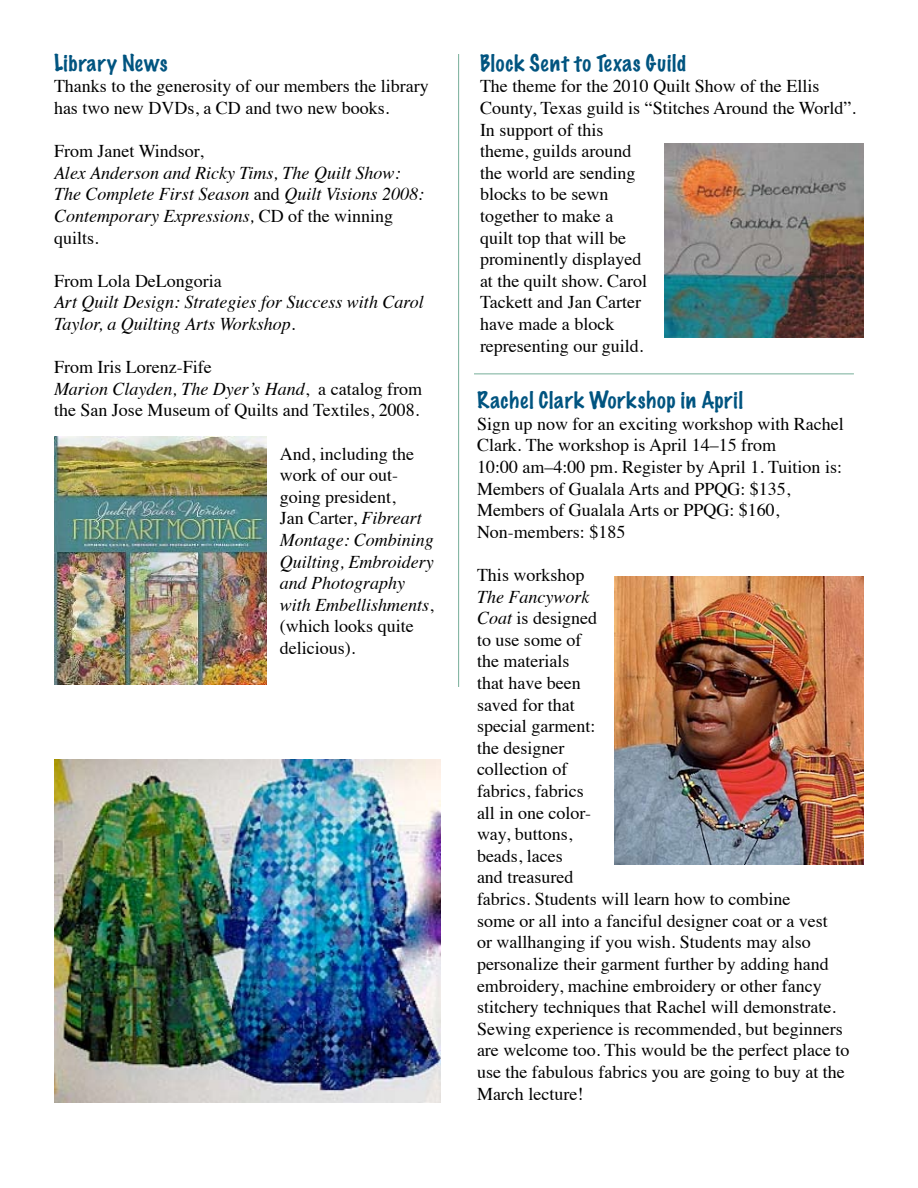
<style>
.page{position:relative;width:918px;height:1188px;background:#fff}
.page>*{position:absolute;margin:0;border:0;box-sizing:border-box;transform-origin:0 0}
.t1{font:100 21px "Marker Felt";letter-spacing:.04em;color:#005480}
.t2{font:18px/21.6px "Times";color:#000}
.t3{font:italic 18px/21.6px "Times";color:#000}
.s1{font-style:normal}
.s2{font-style:italic}
</style>
<div class="page">
<img style="left:665px;top:144px;width:199px;height:194px">
<img style="left:615px;top:576px;width:249px;height:289px">
<img style="left:54px;top:759px;width:387px;height:343px">
<img style="left:54px;top:436px;width:212px;height:249px">
<hr style="left:458px;top:54px;width:1px;height:633px;background:#77ae99">
<hr style="left:474px;top:374px;width:380px;height:1px;background:#77ae99">
<p class="t1" style="left:54px;top:48px;width:115px">Library News</p>
<p class="t2" style="left:54px;top:74px;width:376px">Thanks to the generosity of our members the library has two new DVDs, a CD and two new books.</p>
<p class="t2" style="left:54px;top:139px;width:151px">From Janet Windsor,</p>
<p class="t3" style="left:54px;top:161px;width:372px">Alex Anderson and Ricky Tims, The Quilt Show:<br>The Complete First Season <span class="s1">and</span> Quilt Visions 2008:<br>Contemporary Expressions, <span class="s1">CD of the winning quilts.</span></p>
<p class="t2" style="left:54px;top:268px;width:169px">From Lola DeLongoria</p>
<p class="t3" style="left:54px;top:290px;width:371px">Art Quilt Design: Strategies for Success with Carol<br>Taylor, a Quilting Arts Workshop.</p>
<p class="t2" style="left:54px;top:355px;width:370px">From Iris Lorenz-Fife<br><span class="s2">Marion Clayden, The Dyer’s Hand</span>, a catalog from the San Jose Museum of Quilts and Textiles, 2008.</p>
<p class="t2" style="left:280px;top:441px;width:156px">And, including the work of our out&shy;going president,<br>Jan Carter, <span class="s2">Fibreart<br>Montage: Combining<br>Quilting, Embroidery and Photography with Embellishments</span>, (which looks quite delicious).</p>
<p class="t1" style="left:480px;top:48px;width:208px">Block Sent to Texas Guild</p>
<p class="t2" style="left:480px;top:74px;width:377px">The theme for the 2010 Quilt Show of the Ellis<br>County, Texas guild is “Stitches Around the World”.<br>In support of this<br>theme, guilds around<br>the world are sending<br>blocks to be sewn<br>together to make a<br>quilt top that will be<br>prominently displayed<br>at the quilt show. Carol<br>Tackett and Jan Carter<br>have made a block<br>representing our guild.</p>
<p class="t1" style="left:477px;top:385px;width:267px">Rachel Clark Workshop in April</p>
<p class="t2" style="left:477px;top:412px;width:368px">Sign up now for an exciting workshop with Rachel Clark. The workshop is April 14–15 from<br>10:00 am–4:00 pm. Register by April 1. Tuition is:<br>Members of Gualala Arts and PPQG: $135, Members of Gualala Arts or PPQG: $160, Non-members: $185</p>
<p class="t2" style="left:477px;top:563px;width:109px">This workshop</p>
<p class="t2" style="left:477px;top:584px;width:374px"><span class="s2">The Fancywork<br>Coat</span> is designed<br>to use some of<br>the materials<br>that have been<br>saved for that<br>special garment:<br>the designer<br>collection of<br>fabrics, fabrics<br>all in one color-<br>way, buttons,<br>beads, laces<br>and treasured<br>fabrics. Students will learn how to combine<br>some or all into a fanciful designer coat or a vest<br>or wallhanging if you wish. Students may also personalize their garment further by adding hand embroidery, machine embroidery or other fancy stitchery techniques that Rachel will demonstrate.<br>Sewing experience is recommended, but beginners are welcome too. This would be the perfect place to use the fabulous fabrics you are going to buy at the<br>March lecture!</p>
</div>
